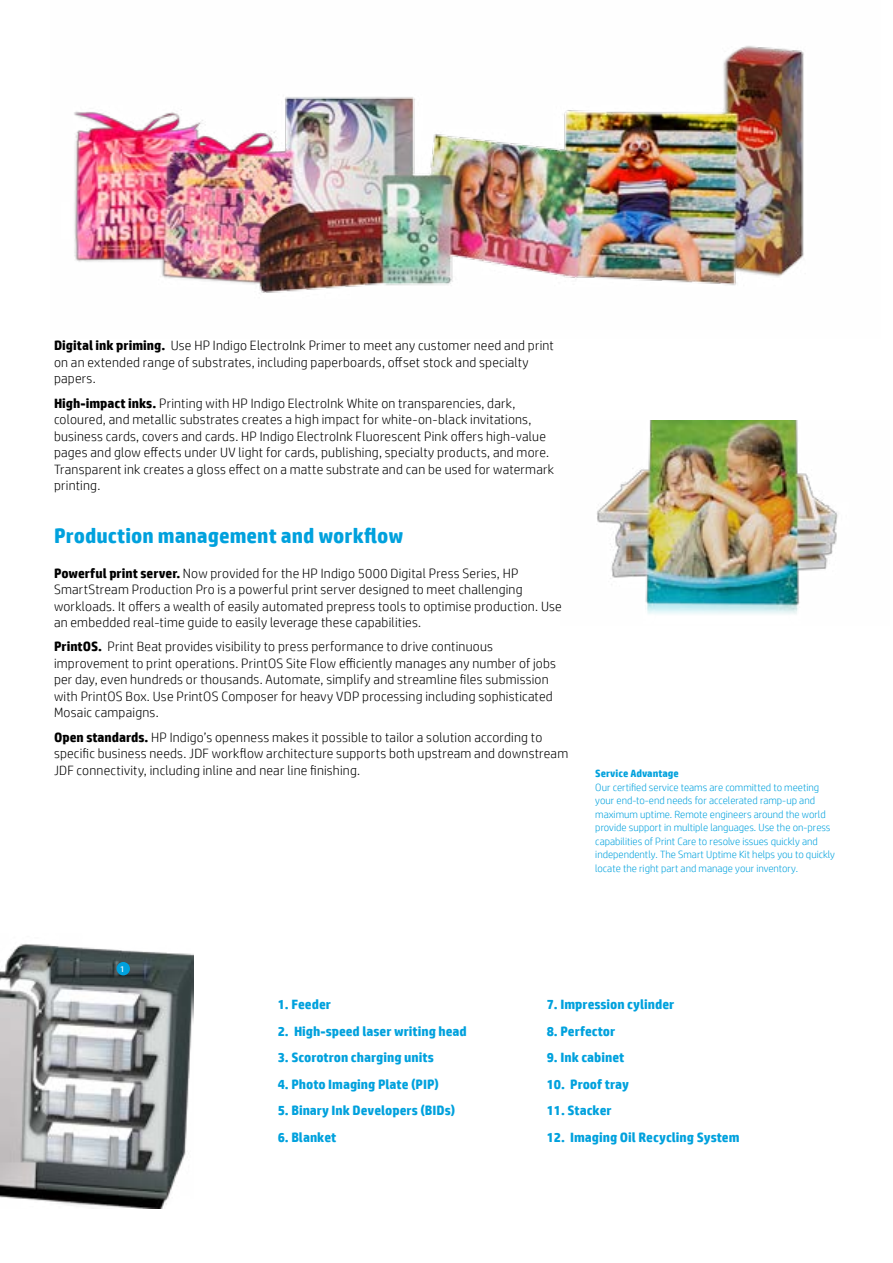
<style>
.page{position:relative;width:893px;height:1263px;background:#fff}
.page>*{position:absolute;margin:0;border:0;box-sizing:border-box;transform-origin:0 0}
.t1{font:700 21px "HP Simplified";color:#00a1dd}
.t2{font:300 13.5px/16.5px "HP Simplified";letter-spacing:.015em;color:#000}
.t3{font:700 13.5px "HP Simplified";color:#00a1dd}
.t4{font:300 10.5px/13.5px "HP Simplified";color:#00a1dd}
.t5{font:700 10.5px "HP Simplified";color:#00a1dd}
.t6{font:8.55px "HP Simplified";color:#fff}
.s1{font-weight:700}
</style>
<div class="page">
<img style="left:0;top:944px;width:193px;height:264px">
<div style="left:117px;top:962px;width:13px;height:13px;background:#00a1dd;border-radius:50%"></div>
<img style="left:597px;top:420px;width:241px;height:194px">
<img style="left:74px;top:46px;width:730px;height:248px">
<p class="t2" style="left:54px;top:337px;width:501px"><span class="s1">Digital ink priming.</span> Use HP Indigo ElectroInk Primer to meet any customer need and print on an extended range of substrates, including paperboards, offset stock and specialty papers.</p>
<p class="t2" style="left:54px;top:394px;width:502px"><span class="s1">High-impact inks.</span> Printing with HP Indigo ElectroInk White on transparencies, dark, coloured, and metallic substrates creates a high impact for white-on-black invitations, business cards, covers and cards. HP Indigo ElectroInk Fluorescent Pink offers high-value pages and glow effects under UV light for cards, publishing, specialty products, and more.<br>Transparent ink creates a gloss effect on a matte substrate and can be used for watermark printing.</p>
<h1 class="t1" style="left:54px;top:524px;width:351px">Production management and workflow</h1>
<p class="t2" style="left:54px;top:564px;width:509px"><span class="s1">Powerful print server.</span> Now provided for the HP Indigo 5000 Digital Press Series, HP SmartStream Production Pro is a powerful print server designed to meet challenging workloads. It offers a wealth of easily automated prepress tools to optimise production. Use an embedded real-time guide to easily leverage these capabilities.</p>
<p class="t2" style="left:54px;top:638px;width:504px"><span class="s1">PrintOS.</span> Print Beat provides visibility to press performance to drive continuous improvement to print operations. PrintOS Site Flow efficiently manages any number of jobs per day, even hundreds or thousands. Automate, simplify and streamline files submission with PrintOS Box. Use PrintOS Composer for heavy VDP processing including sophisticated Mosaic campaigns.</p>
<p class="t2" style="left:54px;top:729px;width:516px"><span class="s1">Open standards.</span> HP Indigo’s openness makes it possible to tailor a solution according to specific business needs. JDF workflow architecture supports both upstream and downstream<br>JDF connectivity, including inline and near line finishing.</p>
<p class="t5" style="left:595px;top:767px;width:85px">Service Advantage</p>
<p class="t4" style="left:595px;top:780px;width:241px">Our certified service teams are committed to meeting your end-to-end needs for accelerated ramp-up and maximum uptime. Remote engineers around the world provide support in multiple languages. Use the on-press capabilities of Print Care to resolve issues quickly and independently. The Smart Uptime Kit helps you to quickly locate the right part and manage your inventory.</p>
<p class="t6" style="left:120px;top:964px;width:6px">1</p>
<p class="t3" style="left:278px;top:997px;width:55px">1. Feeder</p>
<p class="t3" style="left:278px;top:1023px;width:191px">2. High-speed laser writing head</p>
<p class="t3" style="left:278px;top:1050px;width:158px">3. Scorotron charging units</p>
<p class="t3" style="left:278px;top:1076px;width:163px">4. Photo Imaging Plate (PIP)</p>
<p class="t3" style="left:278px;top:1103px;width:179px">5. Binary Ink Developers (BIDs)</p>
<p class="t3" style="left:278px;top:1129px;width:60px">6. Blanket</p>
<p class="t3" style="left:547px;top:997px;width:129px">7. Impression cylinder</p>
<p class="t3" style="left:547px;top:1023px;width:70px">8. Perfector</p>
<p class="t3" style="left:547px;top:1050px;width:79px">9. Ink cabinet</p>
<p class="t3" style="left:547px;top:1076px;width:84px">10. Proof tray</p>
<p class="t3" style="left:547px;top:1103px;width:67px">11. Stacker</p>
<p class="t3" style="left:547px;top:1129px;width:194px">12. Imaging Oil Recycling System</p>
</div>
